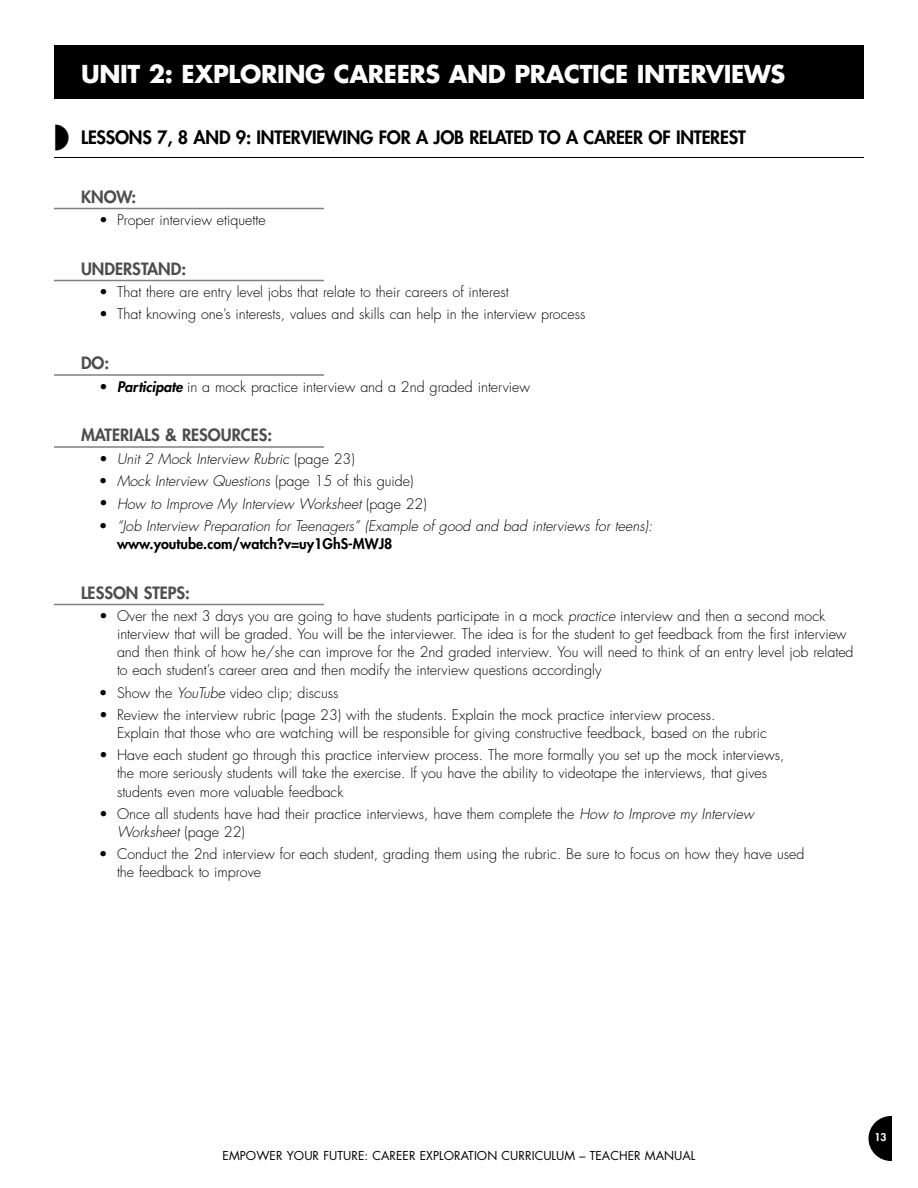
<style>
.page{position:relative;width:918px;height:1188px;background:#fff}
.page>*{position:absolute;margin:0;border:0;box-sizing:border-box;transform-origin:0 0}
.t1{font:700 24px "Futura";letter-spacing:-.015em;color:#fff}
.t2{font:800 18px "Futura";letter-spacing:-.01em;color:#000}
.t3{font:800 16.5px "Futura";color:#4d4d4d}
.t4{font:300 14.25px/18px "Futura";color:#000}
.t5{font:italic 300 14.25px/18px "Futura";color:#000}
.t6{font:12px "Futura";letter-spacing:.005em;color:#000}
.t7{font:800 10.5px "Futura";color:#fff}
.s1{font-weight:800;font-style:italic}
.s2{font-style:normal}
.s3{font-weight:800;font-style:normal}
.s4{font-style:italic}
</style>
<div class="page">
<div style="left:868px;top:1116px;width:46px;height:45px;background:#000;border-radius:50%"></div>
<div style="left:892px;top:1112px;width:26px;height:54px;background:#fff"></div>
<div style="left:54px;top:45px;width:810px;height:54px;background:#000"></div>
<hr style="left:54px;top:157px;width:810px;height:1px;background:#000">
<hr style="left:54px;top:208px;width:270px;height:1px;background:#808080">
<hr style="left:54px;top:280px;width:270px;height:1px;background:#808080">
<hr style="left:54px;top:374px;width:270px;height:2px;background:#808080">
<hr style="left:54px;top:446px;width:270px;height:2px;background:#808080">
<hr style="left:54px;top:604px;width:270px;height:1px;background:#808080">
<h1 class="t1" style="left:81px;top:63px;width:706px">UNIT 2: EXPLORING CAREERS AND PRACTICE INTERVIEWS</h1>
<p class="t2" style="left:54px;top:129px;width:694px">◗ LESSONS 7, 8 AND 9: INTERVIEWING FOR A JOB RELATED TO A CAREER OF INTEREST</p>
<p class="t3" style="left:81px;top:189px;width:57px">KNOW:</p>
<p class="t4" style="left:99px;top:212px;width:168px">• Proper interview etiquette</p>
<p class="t3" style="left:81px;top:261px;width:107px">UNDERSTAND:</p>
<p class="t4" style="left:99px;top:284px;width:411px">• That there are entry level jobs that relate to their careers of interest</p>
<p class="t4" style="left:99px;top:307px;width:488px">• That knowing one’s interests, values and skills can help in the interview process</p>
<p class="t3" style="left:81px;top:355px;width:30px">DO:</p>
<p class="t4" style="left:99px;top:379px;width:433px">• <span class="s1">Participate</span> in a mock practice interview and a 2nd graded interview</p>
<p class="t3" style="left:81px;top:427px;width:193px">MATERIALS &amp; RESOURCES:</p>
<p class="t5" style="left:99px;top:451px;width:257px"><span class="s2">•</span> Unit 2 Mock Interview Rubric <span class="s2">( p a g e 2 3 )</span></p>
<p class="t5" style="left:99px;top:473px;width:316px"><span class="s2">•</span> Mock Interview Questions <span class="s2">( pa g e 1 5 of t h i s g u i d e )</span></p>
<p class="t5" style="left:99px;top:496px;width:329px"><span class="s2">•</span> How to Improve My Interview Worksheet <span class="s2">( p a g e 2 2 )</span></p>
<p class="t5" style="left:117px;top:518px;width:540px;text-indent:-18px"><span class="s2">•</span> “Job Interview Preparation for Teenagers” (Example of good and bad interviews for teens): <span class="s3">www.youtube.com/watch?v=uy1GhS-MWJ8</span></p>
<p class="t3" style="left:81px;top:585px;width:111px">LESSON STEPS:</p>
<p class="t4" style="left:117px;top:608px;width:738px;text-indent:-18px">• Over the next 3 days you are going to have students participate in a mock <span class="s4">practice</span> interview and then a second mock interview that will be graded. You will be the interviewer. The idea is for the student to get feedback from the first interview and then think of how he/she can improve for the 2nd graded interview. You will need to think of an entry level job related to each student’s career area and then modify the interview questions accordingly</p>
<p class="t4" style="left:99px;top:685px;width:241px">• Show the <span class="s4">YouTube</span> video clip; discuss</p>
<p class="t4" style="left:117px;top:707px;width:651px;text-indent:-18px">• Review the interview rubric (page 23) with the students. Explain the mock practice interview process.<br>Explain that those who are watching will be responsible for giving constructive feedback, based on the rubric</p>
<p class="t4" style="left:117px;top:748px;width:669px;text-indent:-18px">• Have each student go through this practice interview process. The more formally you set up the mock interviews, the more seriously students will take the exercise. If you have the ability to videotape the interviews, that gives students even more valuable feedback</p>
<p class="t4" style="left:117px;top:806px;width:641px;text-indent:-18px">• Once all students have had their practice interviews, have them complete the <span class="s4">How to Improve my Interview<br>Worksheet</span> (page 22)</p>
<p class="t4" style="left:117px;top:847px;width:689px;text-indent:-18px">• Conduct the 2nd interview for each student, grading them using the rubric. Be sure to focus on how they have used the feedback to improve</p>
<p class="t6" style="left:223px;top:1150px;width:474px">EMPOWER YOUR FUTURE: CAREER EXPLORATION CURRICULUM – TEACHER MANUAL</p>
<p class="t7" style="left:874px;top:1132px;width:14px">13</p>
</div>
